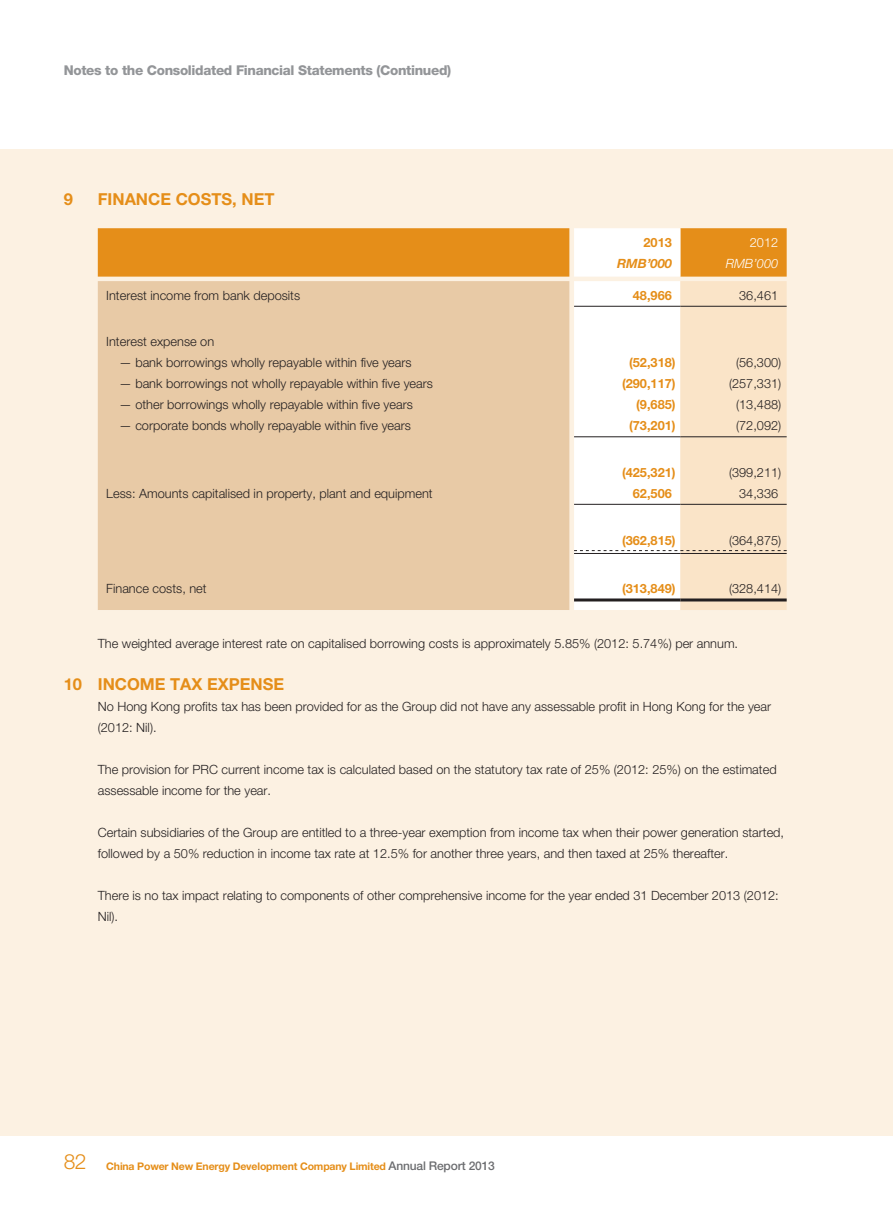
<style>
.page{position:relative;width:893px;height:1212px;background:#fff}
.page>*{position:absolute;margin:0;border:0;box-sizing:border-box;transform-origin:0 0}
._01_H1{font:700 16.5px "Helvetica Neue LT Std";color:#e58e19}
.t1{font:800 13.5px "Helvetica Neue LT Std";letter-spacing:-.025em;color:#939598}
._00_txt{font:300 12.75px/21px "Helvetica Neue LT Std";color:#231f20}
._50_Table_txt{font:300 12.75px "Helvetica Neue LT Std";color:#231f20}
._50_Table_txt-2{font:700 12.75px "Helvetica Neue LT Std";color:#e58e19}
._50_Table_txt-3{font:italic 700 12.75px "Helvetica Neue LT Std";color:#e58e19}
._50_Table_txt-4{font:italic 300 12.75px "Helvetica Neue LT Std";color:#fff}
._50_Table_txt-5{font:300 12.75px "Helvetica Neue LT Std";color:#fff}
.t2{font:700 10.5px "Helvetica Neue LT Std";letter-spacing:-.015em;color:#e58e19}
.s1{font-weight:300;font-size:21px}
.s2{font-weight:500;font-size:12px;color:#6c6d70}
</style>
<div class="page">
<div style="left:0;top:149px;width:893px;height:986px;background:#fcf1e2"></div>
<svg style="left:98px;top:228px;width:689px;height:382px;background:#eccea8"></svg>
<hr style="left:680px;top:553px;width:107px;height:1px;background:#231f20">
<hr style="left:574px;top:598px;width:106px;height:3px;background:#231f20">
<hr style="left:680px;top:598px;width:107px;height:3px;background:#231f20">
<p class="t1" style="left:64px;top:62px;width:389px">Notes to the Consolidated Financial Statements (Continued)</p>
<p class="_01_H1" style="left:64px;top:189px;width:11px">9</p>
<p class="_01_H1" style="left:98px;top:189px;width:178px">FINANCE COSTS, NET</p>
<p class="_50_Table_txt-2" style="left:643px;top:235px;width:30px">2013</p>
<p class="_50_Table_txt-5" style="left:750px;top:235px;width:30px">2012</p>
<p class="_50_Table_txt-3" style="left:617px;top:256px;width:56px">RMB’000</p>
<p class="_50_Table_txt-4" style="left:726px;top:256px;width:54px">RMB’000</p>
<p class="_50_Table_txt" style="left:106px;top:288px;width:195px">Interest income from bank deposits</p>
<p class="_50_Table_txt-2" style="left:633px;top:287px;width:40px">48,966</p>
<p class="_50_Table_txt" style="left:739px;top:288px;width:40px">36,461</p>
<p class="_50_Table_txt" style="left:106px;top:334px;width:109px">Interest expense on</p>
<p class="_50_Table_txt" style="left:119px;top:355px;width:294px">— bank borrowings wholly repayable within five years</p>
<p class="_50_Table_txt-2" style="left:629px;top:355px;width:48px">(52,318)</p>
<p class="_50_Table_txt" style="left:736px;top:355px;width:47px">(56,300)</p>
<p class="_50_Table_txt" style="left:119px;top:376px;width:315px">— bank borrowings not wholly repayable within five years</p>
<p class="_50_Table_txt-2" style="left:622px;top:376px;width:55px">(290,117)</p>
<p class="_50_Table_txt" style="left:729px;top:376px;width:54px">(257,331)</p>
<p class="_50_Table_txt" style="left:119px;top:397px;width:295px">— other borrowings wholly repayable within five years</p>
<p class="_50_Table_txt-2" style="left:636px;top:397px;width:41px">(9,685)</p>
<p class="_50_Table_txt" style="left:736px;top:397px;width:47px">(13,488)</p>
<p class="_50_Table_txt" style="left:119px;top:418px;width:293px">— corporate bonds wholly repayable within five years</p>
<p class="_50_Table_txt-2" style="left:629px;top:418px;width:48px">(73,201)</p>
<p class="_50_Table_txt" style="left:736px;top:418px;width:47px">(72,092)</p>
<p class="_50_Table_txt-2" style="left:622px;top:465px;width:55px">(425,321)</p>
<p class="_50_Table_txt" style="left:729px;top:465px;width:54px">(399,211)</p>
<p class="_50_Table_txt" style="left:106px;top:486px;width:328px">Less: Amounts capitalised in property, plant and equipment</p>
<p class="_50_Table_txt-2" style="left:633px;top:486px;width:40px">62,506</p>
<p class="_50_Table_txt" style="left:739px;top:486px;width:40px">34,336</p>
<p class="_50_Table_txt-2" style="left:622px;top:532px;width:55px">(362,815)</p>
<p class="_50_Table_txt" style="left:729px;top:532px;width:54px">(364,875)</p>
<p class="_50_Table_txt" style="left:106px;top:581px;width:102px">Finance costs, net</p>
<p class="_50_Table_txt-2" style="left:622px;top:580px;width:55px">(313,849)</p>
<p class="_50_Table_txt" style="left:729px;top:581px;width:54px">(328,414)</p>
<p class="_00_txt" style="left:98px;top:632px;width:642px">The weighted average interest rate on capitalised borrowing costs is approximately 5.85% (2012: 5.74%) per annum.</p>
<p class="_01_H1" style="left:64px;top:673px;width:222px">10 INCOME TAX EXPENSE</p>
<p class="_00_txt" style="left:98px;top:695px;width:675px">No Hong Kong profits tax has been provided for as the Group did not have any assessable profit in Hong Kong for the year (2012: Nil).</p>
<p class="_00_txt" style="left:98px;top:758px;width:680px">The provision for PRC current income tax is calculated based on the statutory tax rate of 25% (2012: 25%) on the estimated assessable income for the year.</p>
<p class="_00_txt" style="left:98px;top:821px;width:688px">Certain subsidiaries of the Group are entitled to a three-year exemption from income tax when their power generation started, followed by a 50% reduction in income tax rate at 12.5% for another three years, and then taxed at 25% thereafter.</p>
<p class="_00_txt" style="left:98px;top:884px;width:682px">There is no tax impact relating to components of other comprehensive income for the year ended 31 December 2013 (2012:<br>Nil).</p>
<p class="t2" style="left:64px;top:1159px;width:433px"><span class="s1">82</span> China Power New Energy Development Company Limited <span class="s2">Annual Report 2013</span></p>
</div>
